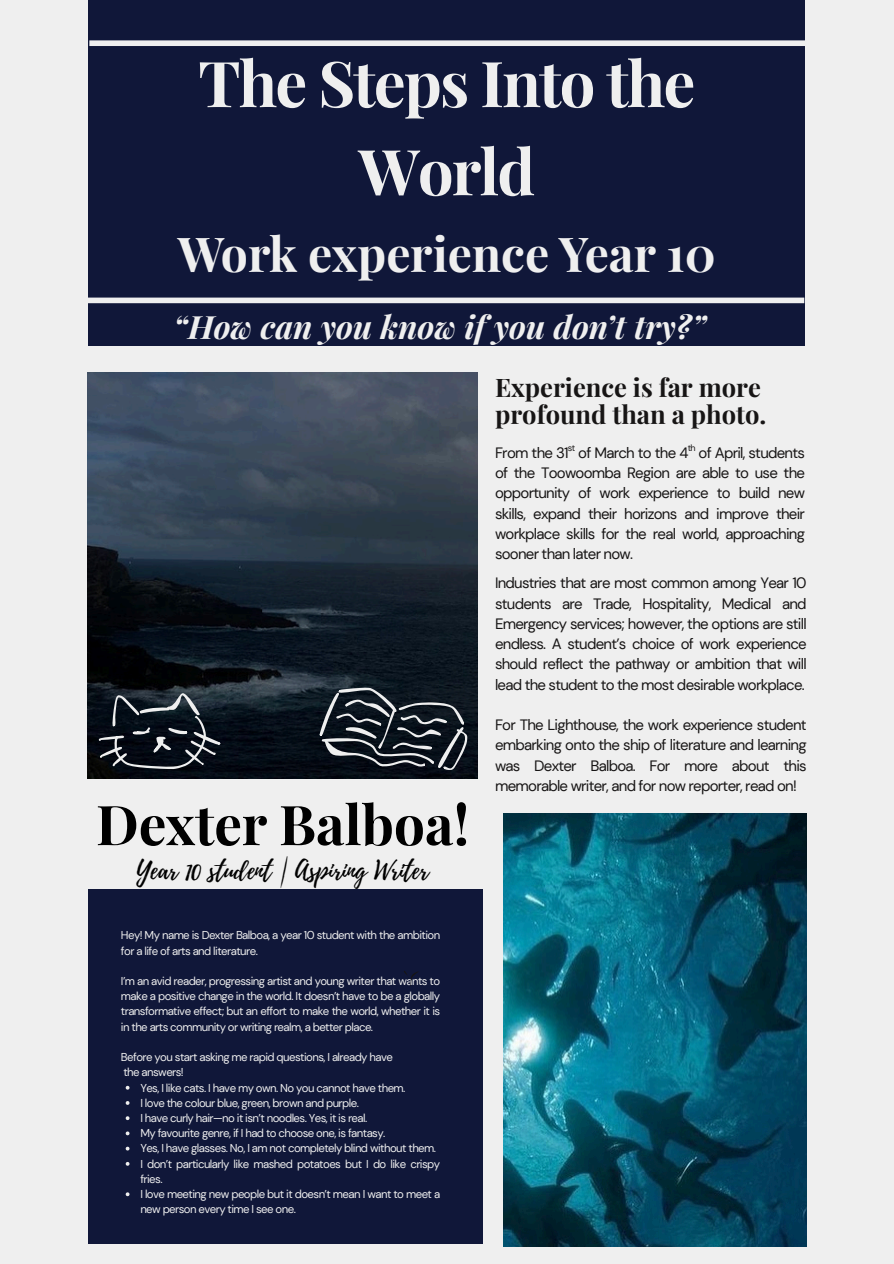
<style>
.page{position:relative;width:894px;height:1264px;background:#fff}
.page>*{position:absolute;margin:0;border:0;box-sizing:border-box;transform-origin:0 0}
.t1{font:700 63.3px/88.1px "Playfair Display";letter-spacing:-.03em;color:#efefef;text-align:center}
.t2{font:700 55.05px "Playfair Display";color:#000}
.t3{font:700 48px "Playfair Display";color:#efefef}
.t4{font:italic 700 31.95px "Playfair Display";color:#efefef}
.t5{font:700 25.5px/27px "Playfair Display";color:#171515}
.t6{font:25.2px "Playlist Script";color:#000}
.t7{font:15px/20.2px "DM Sans";letter-spacing:-.05em;color:#171515;text-align:justify}
.t8{font:11.4px/15.1px "DM Sans";letter-spacing:-.05em;color:#efefef}
.t9{font:9px "DM Sans";color:#171515}
</style>
<div class="page">
<div style="left:0;top:0;width:893px;height:1263px;background:#efefef"></div>
<div style="left:88px;top:0;width:716px;height:345px;background:#101739"></div>
<div style="left:89px;top:40px;width:716px;height:6px;background:#efefef"></div>
<div style="left:88px;top:297px;width:716px;height:6px;background:#efefef"></div>
<img style="left:88px;top:372px;width:389px;height:406px">
<div style="left:88px;top:889px;width:394px;height:354px;background:#101739"></div>
<svg style="left:126px;top:1116px;width:3px;height:4px"></svg>
<svg style="left:126px;top:1131px;width:3px;height:4px"></svg>
<svg style="left:126px;top:1192px;width:3px;height:4px"></svg>
<svg style="left:404px;top:971px;width:14px;height:15px"></svg>
<img style="left:503px;top:813px;width:303px;height:433px">
<svg style="left:319px;top:687px;width:148px;height:83px;background:#313840"></svg>
<svg style="left:99px;top:693px;width:121px;height:76px;background:#292f38"></svg>
<h1 class="t1" style="left:198px;top:37px;width:498px">The Steps Into the<br>World</h1>
<p class="t3" style="left:178px;top:220px;width:539px">Work experience Year 10</p>
<p class="t4" style="left:173px;top:304px;width:534px">“How can you know if you don’t try?”</p>
<p class="t5" style="left:495px;top:373px;width:273px">Experience is far more profound than a photo.</p>
<p class="t7" style="left:495px;top:442px;width:311px">From the 31 of March to the 4 of April, students of the Toowoomba Region are able to use the opportunity of work experience to build new skills, expand their horizons and improve their workplace skills for the real world, approaching sooner than later now.</p>
<p class="t9" style="left:568px;top:442px;width:9px">st</p>
<p class="t9" style="left:687px;top:442px;width:9px">th</p>
<p class="t2" style="left:96px;top:785px;width:375px">Dexter Balboa!</p>
<h5 class="t6" style="left:137px;top:852px;width:293px">Year 10 student | Aspiring Writer</h5>
<h3 class="t8" style="left:121px;top:927px;width:321px">Hey! My name is Dexter Balboa, a year 10 student with the ambition for a life of arts and literature.</h3>
<p class="t8" style="left:121px;top:973px;width:321px;text-align:justify">I’m an avid reader, progressing artist and young writer that wants to make a positive change in the world. It doesn’t have to be a globally transformative effect; but an effort to make the world, whether it is in the arts community or writing realm, a better place.</p>
<h4 class="t8" style="left:121px;top:1049px;width:273px">Before you start asking me rapid questions, I already have</h4>
<p class="t8" style="left:123px;top:1064px;width:62px">the answers!</p>
<p class="t8" style="left:140px;top:1080px;width:266px">Yes, I like cats. I have my own. No you cannot have them.</p>
<h2 class="t8" style="left:140px;top:1095px;width:220px">I love the colour blue, green, brown and purple.</h2>
<h6 class="t8" style="left:140px;top:1110px;width:228px">I have curly hair—no it isn’t noodles. Yes, it is real.</h6>
<p class="t8" style="left:140px;top:1125px;width:246px">My favourite genre, if I had to choose one, is fantasy.</p>
<p class="t8" style="left:140px;top:1140px;width:297px">Yes, I have glasses. No, I am not completely blind without them.</p>
<p class="t8" style="left:140px;top:1156px;width:301px">I don’t particularly like mashed potatoes but I do like crispy fries.</p>
<p class="t8" style="left:140px;top:1186px;width:301px">I love meeting new people but it doesn’t mean I want to meet a new person every time I see one.</p>
<p class="t7" style="left:495px;top:573px;width:313px">Industries that are most common among Year 10 students are Trade, Hospitality, Medical and Emergency services; however, the options are still endless. A student’s choice of work experience should reflect the pathway or ambition that will lead the student to the most desirable workplace.</p>
<p class="t7" style="left:495px;top:715px;width:313px">For The Lighthouse, the work experience student embarking onto the ship of literature and learning was Dexter Balboa. For more about this memorable writer, and for now reporter, read on!</p>
</div>
